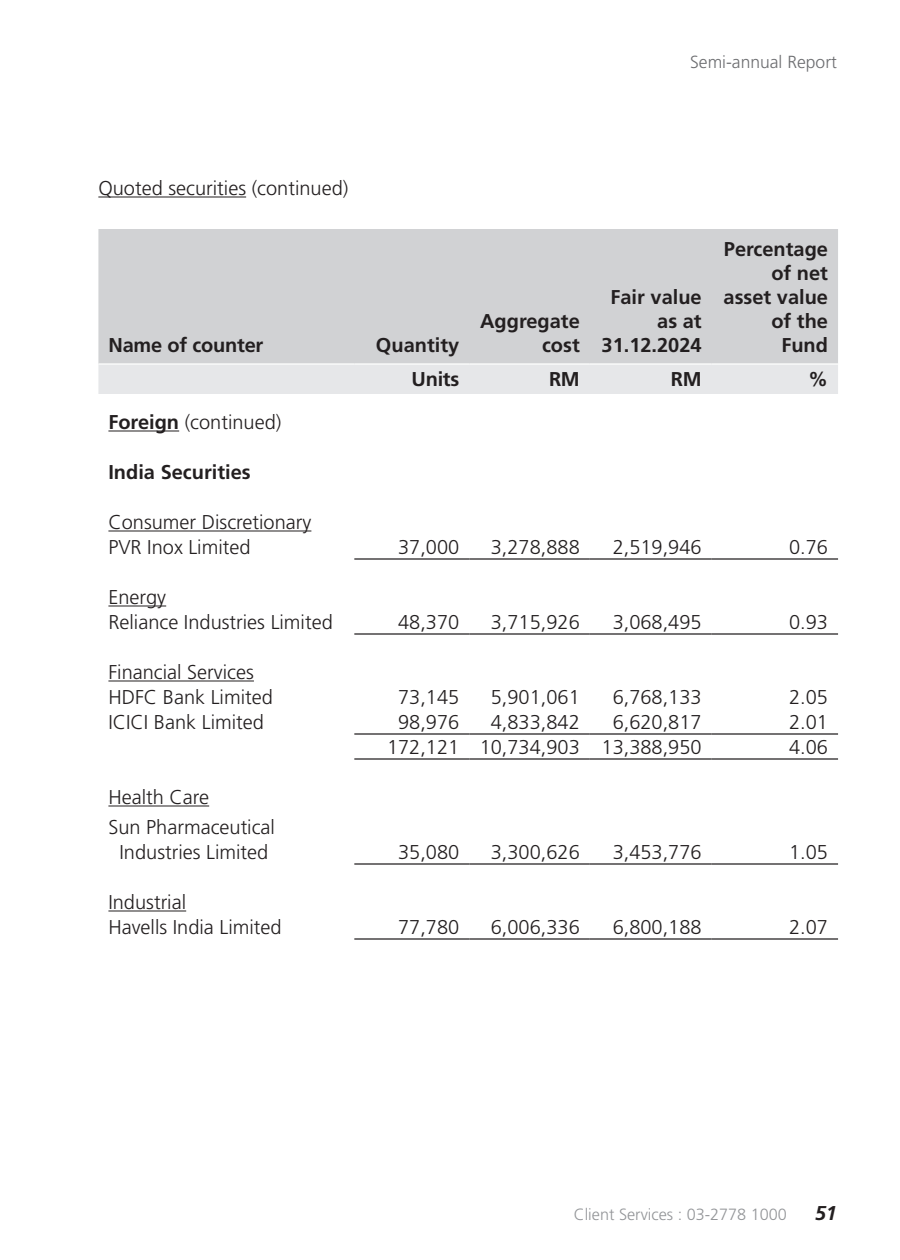
<style>
.page{position:relative;width:900px;height:1260px;background:#fff}
.page>*{position:absolute;margin:0;border:0;box-sizing:border-box;transform-origin:0 0}
.t1{font:300 20px/25px "Frutiger LT Std";color:#231f20}
.t2{font:700 20px/24px "Frutiger LT Std";color:#231f20;text-align:right}
.t3{font:italic 700 20px "Frutiger LT Std";color:#231f20}
.t4{font:300 17.5px "Frutiger LT Std";color:#6c6d70}
.t5{font:300 16.25px "Frutiger LT Std";color:#939598}
.s1{font-weight:700}
</style>
<div class="page">
<hr style="left:98px;top:196px;width:148px;height:1px;background:#231f20">
<div style="left:98px;top:229px;width:740px;height:134px;background:#d1d2d4"></div>
<div style="left:98px;top:365px;width:740px;height:29px;background:#e6e7e9"></div>
<hr style="left:354px;top:558px;width:115px;height:2px;background:#231f20">
<hr style="left:469px;top:558px;width:121px;height:2px;background:#231f20">
<hr style="left:590px;top:558px;width:122px;height:2px;background:#231f20">
<hr style="left:712px;top:558px;width:126px;height:2px;background:#231f20">
<hr style="left:354px;top:633px;width:115px;height:2px;background:#231f20">
<hr style="left:469px;top:633px;width:121px;height:2px;background:#231f20">
<hr style="left:590px;top:633px;width:122px;height:2px;background:#231f20">
<hr style="left:712px;top:633px;width:126px;height:2px;background:#231f20">
<hr style="left:354px;top:733px;width:115px;height:2px;background:#231f20">
<hr style="left:469px;top:733px;width:121px;height:2px;background:#231f20">
<hr style="left:590px;top:733px;width:122px;height:2px;background:#231f20">
<hr style="left:712px;top:733px;width:126px;height:2px;background:#231f20">
<hr style="left:354px;top:758px;width:115px;height:2px;background:#231f20">
<hr style="left:469px;top:758px;width:121px;height:2px;background:#231f20">
<hr style="left:590px;top:758px;width:122px;height:2px;background:#231f20">
<hr style="left:712px;top:758px;width:126px;height:2px;background:#231f20">
<hr style="left:354px;top:863px;width:115px;height:2px;background:#231f20">
<hr style="left:469px;top:863px;width:121px;height:2px;background:#231f20">
<hr style="left:590px;top:863px;width:122px;height:2px;background:#231f20">
<hr style="left:712px;top:863px;width:126px;height:2px;background:#231f20">
<hr style="left:354px;top:938px;width:115px;height:2px;background:#231f20">
<hr style="left:469px;top:938px;width:121px;height:2px;background:#231f20">
<hr style="left:590px;top:938px;width:122px;height:2px;background:#231f20">
<hr style="left:712px;top:938px;width:126px;height:2px;background:#231f20">
<hr style="left:108px;top:430px;width:71px;height:1px;background:#231f20">
<hr style="left:108px;top:530px;width:203px;height:1px;background:#231f20">
<hr style="left:108px;top:605px;width:58px;height:1px;background:#231f20">
<hr style="left:108px;top:680px;width:146px;height:1px;background:#231f20">
<hr style="left:108px;top:805px;width:101px;height:1px;background:#231f20">
<hr style="left:108px;top:910px;width:78px;height:1px;background:#231f20">
<p class="t4" style="left:690px;top:52px;width:148px">Semi-annual Report</p>
<p class="t1" style="left:98px;top:176px;width:252px">Quoted securities (continued)</p>
<p class="t2" style="left:108px;top:333px;width:156px">Name of counter</p>
<p class="t2" style="left:376px;top:333px;width:85px">Quantity</p>
<p class="t2" style="left:480px;top:309px;width:101px">Aggregate cost</p>
<p class="t2" style="left:602px;top:285px;width:102px">Fair value as at<br>31.12.2024</p>
<p class="t2" style="left:724px;top:237px;width:106px">Percentage of net asset value of the<br>Fund</p>
<p class="t1" style="left:108px;top:410px;width:175px"><span class="s1">Foreign</span> (continued)</p>
<p class="t2" style="left:108px;top:460px;width:144px">India Securities</p>
<p class="t1" style="left:108px;top:510px;width:204px">Consumer Discretionary<br>PVR Inox Limited</p>
<p class="t1" style="left:108px;top:585px;width:226px">Energy<br>Reliance Industries Limited</p>
<p class="t1" style="left:108px;top:660px;width:166px">Financial Services<br>HDFC Bank Limited</p>
<p class="t2" style="left:412px;top:368px;width:49px">Units</p>
<p class="t2" style="left:549px;top:368px;width:32px">RM</p>
<p class="t2" style="left:671px;top:368px;width:32px">RM</p>
<p class="t2" style="left:808px;top:368px;width:21px">%</p>
<p class="t1" style="left:398px;top:535px;width:63px">37,000</p>
<p class="t1" style="left:491px;top:535px;width:90px">3,278,888</p>
<p class="t1" style="left:613px;top:535px;width:90px">2,519,946</p>
<p class="t1" style="left:789px;top:535px;width:40px">0.76</p>
<p class="t1" style="left:398px;top:610px;width:63px">48,370</p>
<p class="t1" style="left:491px;top:610px;width:90px">3,715,926</p>
<p class="t1" style="left:613px;top:610px;width:90px">3,068,495</p>
<p class="t1" style="left:789px;top:610px;width:40px">0.93</p>
<p class="t1" style="left:398px;top:685px;width:63px">73,145</p>
<p class="t1" style="left:491px;top:685px;width:90px">5,901,061</p>
<p class="t1" style="left:613px;top:685px;width:90px">6,768,133</p>
<p class="t1" style="left:789px;top:685px;width:40px">2.05</p>
<p class="t1" style="left:108px;top:710px;width:157px">ICICI Bank Limited</p>
<p class="t1" style="left:398px;top:710px;width:63px">98,976</p>
<p class="t1" style="left:491px;top:710px;width:90px">4,833,842</p>
<p class="t1" style="left:613px;top:710px;width:90px">6,620,817</p>
<p class="t1" style="left:789px;top:710px;width:40px">2.01</p>
<p class="t1" style="left:387px;top:735px;width:316px">172,121 10,734,903 13,388,950</p>
<p class="t1" style="left:789px;top:735px;width:40px">4.06</p>
<p class="t1" style="left:108px;top:782px;width:168px;line-height:30px">Health Care<br>Sun Pharmaceutical</p>
<p class="t1" style="left:120px;top:840px;width:150px">Industries Limited</p>
<p class="t1" style="left:398px;top:840px;width:63px">35,080</p>
<p class="t1" style="left:491px;top:840px;width:90px">3,300,626</p>
<p class="t1" style="left:613px;top:840px;width:90px">3,453,776</p>
<p class="t1" style="left:789px;top:840px;width:40px">1.05</p>
<p class="t1" style="left:108px;top:890px;width:175px">Industrial<br>Havells India Limited</p>
<p class="t1" style="left:398px;top:915px;width:63px">77,780</p>
<p class="t1" style="left:491px;top:915px;width:90px">6,006,336</p>
<p class="t1" style="left:613px;top:915px;width:90px">6,800,188</p>
<p class="t1" style="left:789px;top:915px;width:40px">2.07</p>
<p class="t5" style="left:574px;top:1205px;width:215px">Client Services : 03-2778 1000</p>
<p class="t3" style="left:815px;top:1201px;width:24px">51</p>
</div>
